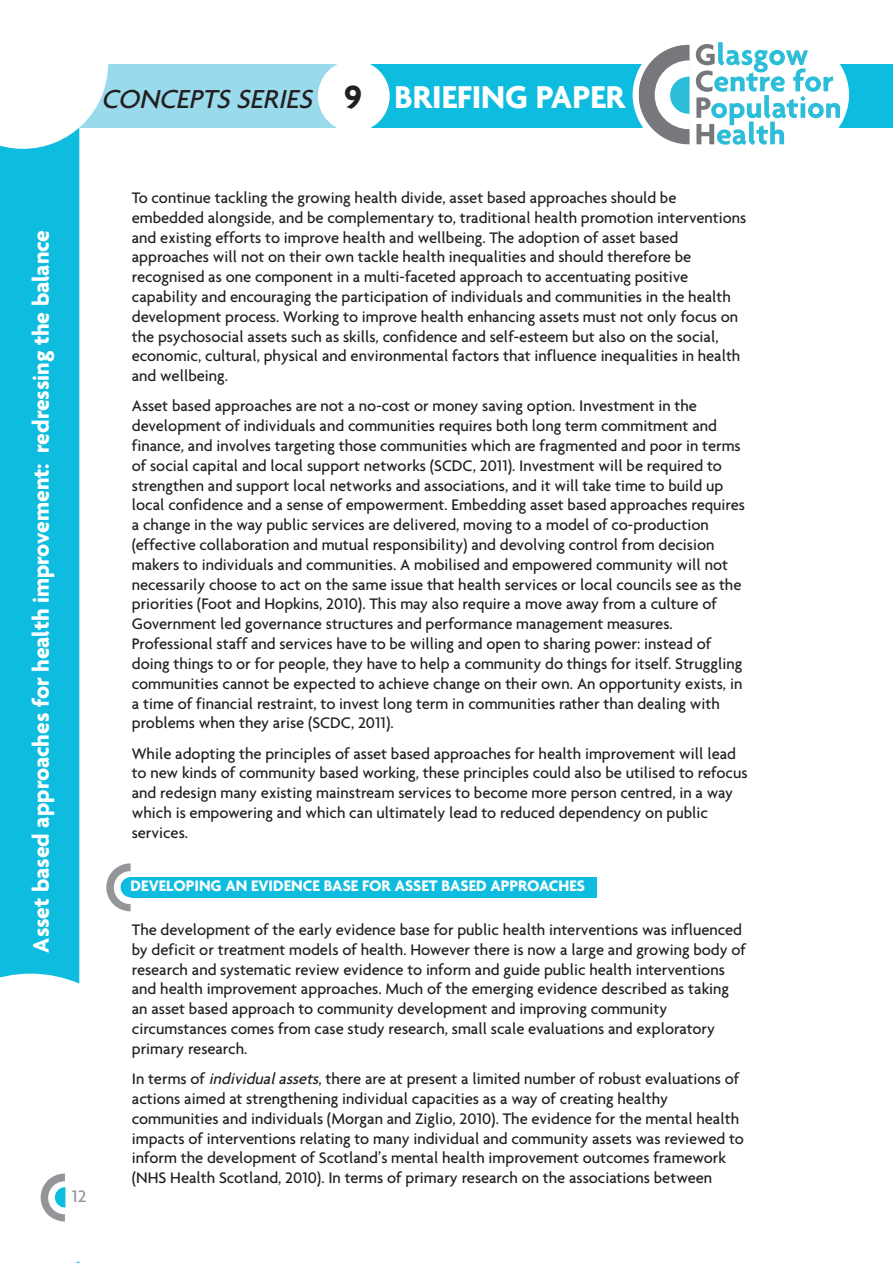
<style>
.page{position:relative;width:893px;height:1263px;background:#fff}
.page>*{position:absolute;margin:0;border:0;box-sizing:border-box;transform-origin:0 0}
.t1{font:700 34.2px "Agenda";color:#fff}
.t2{font:italic 500 28.2px "Agenda";color:#231f20}
.t3{font:700 24px "Agenda";color:#fff}
.t4{font:500 18px "Agenda";color:#939598}
.t5{font:500 16.5px/19.8px "Agenda";color:#231f20}
.t6{font:700 16.5px "Agenda";color:#fff}
.s1{font-weight:700;font-style:normal;font-size:34.5px}
.s2{font-style:italic}
</style>
<div class="page">
<svg style="left:0;top:149px;width:79px;height:1114px;fill:#0dbcde"></svg>
<div style="left:0;top:64px;width:892px;height:64px;background:#0dbcde"></div>
<div style="left:78px;top:64px;width:277px;height:64px;background:#9adaed"></div>
<div style="left:633px;top:18px;width:216px;height:154px;background:#fff;border-radius:50%"></div>
<svg style="left:639px;top:42px;width:201px;height:103px"></svg>
<div style="left:318px;top:60px;width:72px;height:72px;background:#fff;border-radius:50%"></div>
<svg style="left:0;top:64px;width:108px;height:85px"></svg>
<svg style="left:41px;top:1173px;width:24px;height:48px"></svg>
<div style="left:72px;top:1189px;width:28px;height:19px;background:#fff"></div>
<svg style="left:106px;top:863px;width:25px;height:48px"></svg>
<div style="left:131px;top:877px;width:465px;height:20px;background:#0dbcde"></div>
<h2 class="t2" style="left:101px;top:81px;width:262px">CONCEPTS SERIES <span class="s1">9</span></h2>
<h1 class="t1" style="left:394px;top:78px;width:232px">BRIEFING PAPER</h1>
<h3 class="t3" style="left:28px;top:952px;width:724px;rotate:-90deg">Asset based approaches for health improvement: redressing the balance</h3>
<p class="t4" style="left:72px;top:1185px;width:16px">12</p>
<p class="t5" style="left:132px;top:187px;width:616px">To continue tackling the growing health divide, asset based approaches should be embedded alongside, and be complementary to, traditional health promotion interventions and existing efforts to improve health and wellbeing. The adoption of asset based approaches will not on their own tackle health inequalities and should therefore be recognised as one component in a multi-faceted approach to accentuating positive capability and encouraging the participation of individuals and communities in the health development process. Working to improve health enhancing assets must not only focus on the psychosocial assets such as skills, confidence and self-esteem but also on the social, economic, cultural, physical and environmental factors that influence inequalities in health and wellbeing.</p>
<p class="t5" style="left:132px;top:396px;width:615px">Asset based approaches are not a no-cost or money saving option. Investment in the development of individuals and communities requires both long term commitment and finance, and involves targeting those communities which are fragmented and poor in terms of social capital and local support networks (SCDC, 2011). Investment will be required to strengthen and support local networks and associations, and it will take time to build up local confidence and a sense of empowerment. Embedding asset based approaches requires a change in the way public services are delivered, moving to a model of co-production (effective collaboration and mutual responsibility) and devolving control from decision makers to individuals and communities. A mobilised and empowered community will not necessarily choose to act on the same issue that health services or local councils see as the priorities (Foot and Hopkins, 2010). This may also require a move away from a culture of Government led governance structures and performance management measures.<br>Professional staff and services have to be willing and open to sharing power: instead of doing things to or for people, they have to help a community do things for itself. Struggling communities cannot be expected to achieve change on their own. An opportunity exists, in a time of financial restraint, to invest long term in communities rather than dealing with problems when they arise (SCDC, 2011).</p>
<p class="t5" style="left:132px;top:743px;width:617px">While adopting the principles of asset based approaches for health improvement will lead to new kinds of community based working, these principles could also be utilised to refocus and redesign many existing mainstream services to become more person centred, in a way which is empowering and which can ultimately lead to reduced dependency on public services.</p>
<p class="t6" style="left:131px;top:877px;width:456px">DEVELOPING AN EVIDENCE BASE FOR ASSET BASED APPROACHES</p>
<p class="t5" style="left:132px;top:919px;width:616px">The development of the early evidence base for public health interventions was influenced by deficit or treatment models of health. However there is now a large and growing body of research and systematic review evidence to inform and guide public health interventions and health improvement approaches. Much of the emerging evidence described as taking an asset based approach to community development and improving community circumstances comes from case study research, small scale evaluations and exploratory primary research.</p>
<p class="t5" style="left:132px;top:1068px;width:614px">In terms of <span class="s2">individualassets</span>, there are at present a limited number of robust evaluations of actions aimed at strengthening individual capacities as a way of creating healthy communities and individuals (Morgan and Ziglio, 2010). The evidence for the mental health impacts of interventions relating to many individual and community assets was reviewed to inform the development of Scotland’s mental health improvement outcomes framework (NHS Health Scotland, 2010). In terms of primary research on the associations between</p>
</div>
